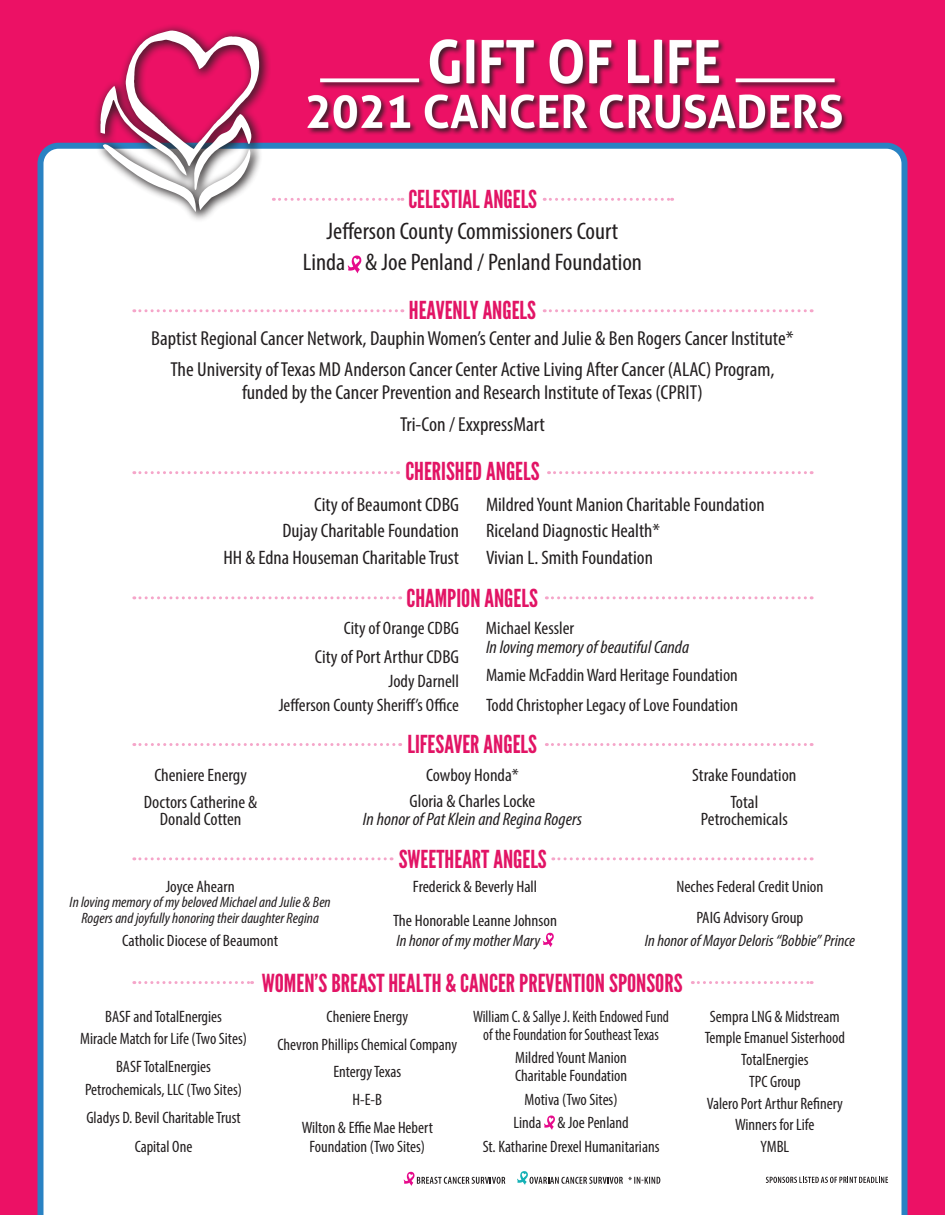
<style>
.page{position:relative;width:945px;height:1215px;background:#ec1165}
.page>*{position:absolute;margin:0;border:0;box-sizing:border-box;transform-origin:0 0}
.t1{font:24.75px "League Gothic";color:#e21465;scale:1.04 1}
.t2{font:condensed 24px/30.6px "Myriad Pro";color:#231f20;text-align:center;scale:1.04 1}
.t3{font:condensed 20.25px/31.8px "Myriad Pro";color:#231f20;text-align:center;scale:1.04 1}
.t4{font:condensed 19.5px/26.4px "Myriad Pro";color:#231f20;text-align:right;scale:1.04 1}
.t5{font:condensed 18.75px "Myriad Pro";color:#231f20;scale:1.04 1}
.t6{font:condensed 18px/26.7px "Myriad Pro";color:#231f20;text-align:center;scale:1.04 1}
.t7{font:italic condensed 18px "Myriad Pro";color:#231f20;scale:1.04 1}
.t8{font:condensed 16.5px/21.8px "Myriad Pro";color:#231f20;text-align:center}
.t9{font:condensed 16.5px/33.8px "Myriad Pro";color:#231f20;text-align:center;scale:1.04 1}
.t10{font:condensed 16.5px/18px "Myriad Pro";color:#231f20;text-align:center;scale:.93 1}
.t11{font:italic condensed 16.5px "Myriad Pro";color:#231f20;scale:1.04 1}
.t12{font:italic condensed 15px/15.3px "Myriad Pro";color:#231f20;text-align:center;scale:1.04 1}
</style>
<div class="page">
<div style="left:38px;top:143px;width:870px;height:1072px;background:#fff"></div>
<div style="left:307px;top:38px;width:542px;height:97px;background:#231f20;opacity:.85"></div>
<img style="left:307px;top:39px;width:537px;height:90px">
<div style="left:93px;top:23px;width:178px;height:200px;background:#231f20;opacity:.85"></div>
<svg style="left:101px;top:30px;width:158px;height:182px"></svg>
<svg style="left:348px;top:255px;width:13px;height:18px"></svg>
<svg style="left:273px;top:198px;width:130px;height:3px"></svg>
<svg style="left:544px;top:198px;width:129px;height:3px"></svg>
<svg style="left:134px;top:309px;width:269px;height:3px"></svg>
<svg style="left:544px;top:309px;width:268px;height:3px"></svg>
<svg style="left:134px;top:471px;width:265px;height:3px"></svg>
<svg style="left:549px;top:471px;width:263px;height:3px"></svg>
<svg style="left:134px;top:596px;width:267px;height:3px"></svg>
<svg style="left:546px;top:596px;width:266px;height:3px"></svg>
<svg style="left:134px;top:743px;width:267px;height:3px"></svg>
<svg style="left:546px;top:743px;width:266px;height:3px"></svg>
<svg style="left:543px;top:933px;width:11px;height:14px"></svg>
<svg style="left:134px;top:857px;width:258px;height:3px"></svg>
<svg style="left:553px;top:857px;width:259px;height:3px"></svg>
<svg style="left:544px;top:1115px;width:11px;height:15px"></svg>
<svg style="left:134px;top:981px;width:119px;height:3px"></svg>
<svg style="left:692px;top:981px;width:120px;height:3px"></svg>
<svg style="left:766px;top:1177px;width:122px;height:6px"></svg>
<svg style="left:404px;top:1172px;width:101px;height:14px"></svg>
<svg style="left:517px;top:1171px;width:143px;height:14px;background:#cdd1d1"></svg>
<h1 class="t1" style="left:408px;top:185px;width:125px">CELESTIAL ANGELS</h1>
<h2 class="t2" style="left:303px;top:216px;width:328px">Jefferson County Commissioners Court<br>Linda &amp; Joe Penland / Penland Foundation</h2>
<h1 class="t1" style="left:409px;top:295px;width:124px">HEAVENLY ANGELS</h1>
<p class="t3" style="left:151px;top:322px;width:619px">Baptist Regional Cancer Network, Dauphin Women’s Center and Julie &amp; Ben Rogers Cancer Institute*<br>The University of Texas MD Anderson Cancer Center Active Living After Cancer (ALAC) Program,</p>
<p class="t3" style="left:242px;top:376px;width:445px">funded by the Cancer Prevention and Research Institute of Texas (CPRIT)<br>Tri-Con / ExxpressMart</p>
<h1 class="t1" style="left:405px;top:457px;width:131px">CHERISHED ANGELS</h1>
<p class="t4" style="left:223px;top:491px;width:228px">City of Beaumont CDBG<br>Dujay Charitable Foundation<br>HH &amp; Edna Houseman Charitable Trust</p>
<p class="t4" style="left:486px;top:491px;width:270px;text-align:left">Mildred Yount Manion Charitable Foundation<br>Riceland Diagnostic Health*<br>Vivian L. Smith Foundation</p>
<h1 class="t1" style="left:407px;top:583px;width:128px">CHAMPION ANGELS</h1>
<p class="t6" style="left:344px;top:615px;width:112px">City of Orange CDBG</p>
<p class="t5" style="left:315px;top:645px;width:140px">City of Port Arthur CDBG</p>
<p class="t6" style="left:279px;top:669px;width:175px;line-height:24px;text-align:right">Jody Darnell<br>Jefferson County Sheriff’s Office</p>
<p class="t6" style="left:486px;top:615px;width:86px">Michael Kessler</p>
<p class="t7" style="left:486px;top:636px;width:197px">In loving memory of beautiful Canda</p>
<p class="t6" style="left:486px;top:660px;width:244px;line-height:30.2px;text-align:left">Mamie McFaddin Ward Heritage Foundation<br>Todd Christopher Legacy of Love Foundation</p>
<h1 class="t1" style="left:407px;top:730px;width:126px">LIFESAVER ANGELS</h1>
<p class="t6" style="left:144px;top:762px;width:111px">Cheniere Energy<br>Doctors Catherine &amp;</p>
<p class="t6" style="left:160px;top:806px;width:80px">Donald Cotten</p>
<p class="t6" style="left:410px;top:762px;width:122px;line-height:26px">Cowboy Honda*<br>Gloria &amp; Charles Locke</p>
<p class="t7" style="left:363px;top:809px;width:212px">In honor of Pat Klein and Regina Rogers</p>
<h1 class="t1" style="left:399px;top:844px;width:144px">SWEETHEART ANGELS</h1>
<p class="t6" style="left:692px;top:762px;width:102px">Strake Foundation<br>Total</p>
<p class="t6" style="left:701px;top:806px;width:85px">Petrochemicals</p>
<p class="t9" style="left:166px;top:869px;width:68px">Joyce Ahearn</p>
<p class="t12" style="left:70px;top:894px;width:253px">In loving memory of my beloved Michael and Julie &amp; Ben<br>Rogers and joyfully honoring their daughter Regina</p>
<p class="t9" style="left:122px;top:923px;width:151px">Catholic Diocese of Beaumont</p>
<p class="t9" style="left:676px;top:870px;width:143px;line-height:31.7px">Neches Federal Credit Union<br>PAIG Advisory Group</p>
<p class="t11" style="left:645px;top:930px;width:204px">In honor of Mayor Deloris “Bobbie” Prince</p>
<h1 class="t1" style="left:262px;top:968px;width:406px">WOMEN’S BREAST HEALTH &amp; CANCER PREVENTION SPONSORS</h1>
<p class="t9" style="left:393px;top:869px;width:159px">Frederick &amp; Beverly Hall<br>The Honorable Leanne Johnson</p>
<p class="t11" style="left:396px;top:930px;width:140px">In honor of my mother Mary</p>
<p class="t8" style="left:80px;top:1005px;width:168px">BASF and TotalEnergies<br>Miracle Match for Life (Two Sites)</p>
<p class="t8" style="left:85px;top:1056px;width:158px">BASF TotalEnergies<br>Petrochemicals, LLC (Two Sites)</p>
<p class="t8" style="left:86px;top:1103px;width:156px;line-height:28.7px">Gladys D. Bevil Charitable Trust<br>Capital One</p>
<p class="t8" style="left:278px;top:1002px;width:181px;line-height:27.8px">Cheniere Energy<br>Chevron Phillips Chemical Company<br>Entergy Texas<br>H-E-B<br>Wilton &amp; Effie Mae Hebert</p>
<p class="t8" style="left:310px;top:1135px;width:117px">Foundation (Two Sites)</p>
<p class="t10" style="left:473px;top:1007px;width:212px">William C. &amp; Sallye J. Keith Endowed Fund of the Foundation for Southeast Texas</p>
<p class="t8" style="left:515px;top:1049px;width:114px;line-height:18px;text-align:left">Mildred Yount Manion<br>Charitable Foundation</p>
<p class="t8" style="left:483px;top:1087px;width:178px;line-height:23.5px">Motiva (Two Sites)<br>Linda &amp; Joe Penland<br>St. Katharine Drexel Humanitarians</p>
<p class="t8" style="left:705px;top:1005px;width:142px">Sempra LNG &amp; Midstream<br>Temple Emanuel Sisterhood<br>TotalEnergies<br>TPC Group<br>Valero Port Arthur Refinery<br>Winners for Life<br>YMBL</p>
</div>
